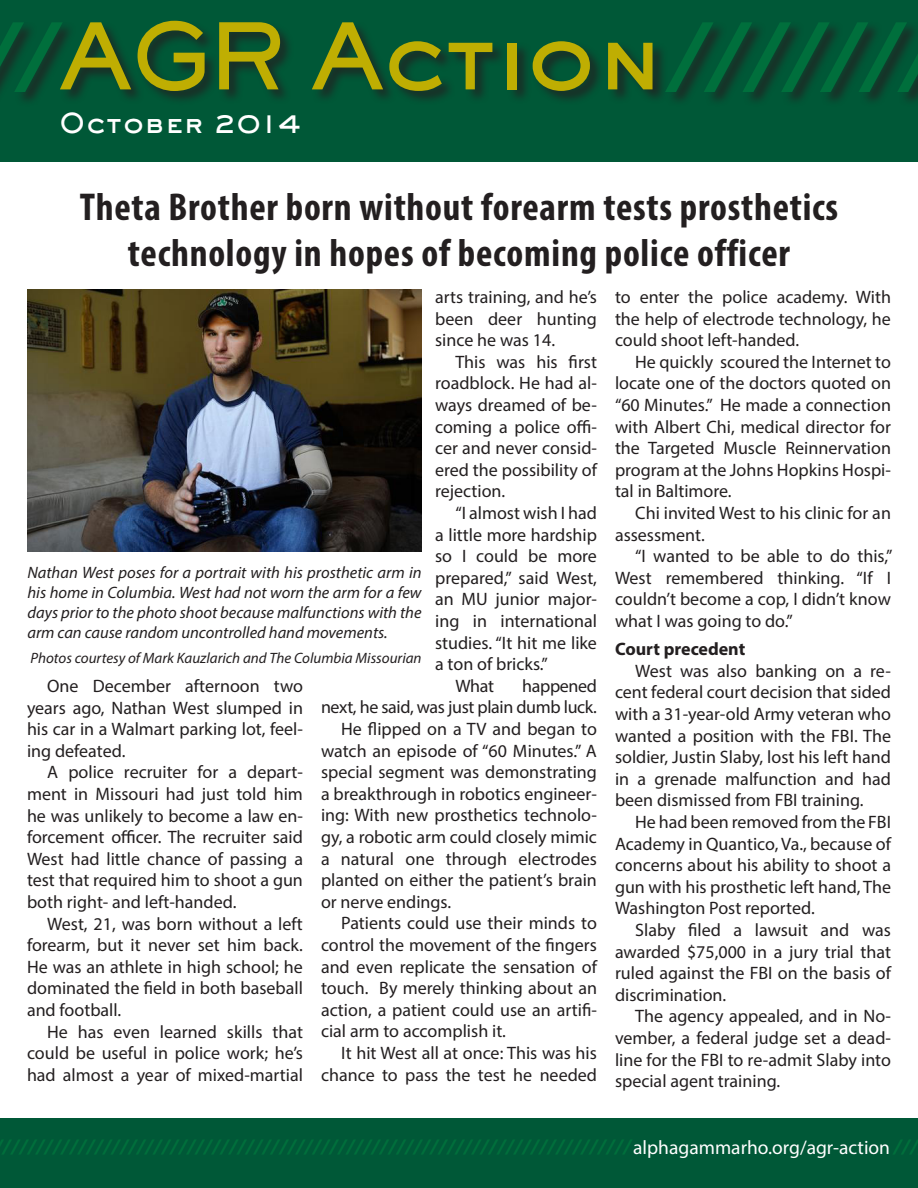
<style>
.page{position:relative;width:918px;height:1188px;background:#fff}
.page>*{position:absolute;margin:0;border:0;box-sizing:border-box;transform-origin:0 0}
.t1{font:800 90px "Sackers Gothic Std";letter-spacing:-.05em;color:#bfae02}
.t2{font:700 condensed 39px "Myriad Pro";letter-spacing:.02em;color:#231f20}
.t3{font:800 27px "Sackers Gothic Std";color:#fff}
.t4{font:800 19.5px "Sackers Gothic Std";color:#006f3c}
.t5{font:18px/21.6px "Myriad Pro";color:#231f20;text-align:justify}
.t6{font:18px/21.6px "Myriad Pro";letter-spacing:-.02em;color:#231f20;text-align:right}
.t7{font:700 18px "Myriad Pro";color:#231f20}
.t8{font:italic 16.5px/19.8px "Myriad Pro";color:#231f20;text-align:justify}
.t9{font:italic 15px "Myriad Pro";color:#231f20}
.s1{color:#006f3c}
.s2{font-family:"Myriad Pro";font-weight:400;color:#fff}
</style>
<div class="page">
<div style="left:0;top:1118px;width:918px;height:70px;background:#005837"></div>
<div style="left:0;top:0;width:918px;height:162px;background:#005837"></div>
<div style="left:0;top:20px;width:918px;height:87px;background:#231f20;opacity:.75"></div>
<img style="left:27px;top:289px;width:395px;height:263px">
<p class="t1" style="left:11px;top:-4px;width:903px"><span class="s1">/</span>AGR Action<span class="s1">//////</span></p>
<p class="t3" style="left:59px;top:105px;width:244px">October 2014</p>
<p class="t2" style="left:80px;top:182px;width:760px">Theta Brother born without forearm tests prosthetics</p>
<p class="t2" style="left:128px;top:229px;width:664px">technology in hopes of becoming police officer</p>
<p class="t5" style="left:435px;top:286px;width:163px">arts training, and he’s been deer hunting since he was 14.</p>
<p class="t5" style="left:435px;top:351px;width:163px;text-indent:20px">This was his first roadblock. He had al&shy;ways dreamed of be&shy;coming a police offi&shy;cer and never consid&shy;ered the possibility of rejection.</p>
<p class="t5" style="left:435px;top:502px;width:163px;text-indent:20px">“I almost wish I had a little more hardship so I could be more prepared,” said West, an MU junior major&shy;ing in international studies. “It hit me like a ton of bricks.”</p>
<p class="t5" style="left:455px;top:675px;width:40px">What</p>
<p class="t8" style="left:27px;top:563px;width:396px">Nathan West poses for a portrait with his prosthetic arm in his home in Columbia. West had not worn the arm for a few days prior to the photo shoot because malfunctions with the arm can cause random uncontrolled hand movements.</p>
<p class="t9" style="left:31px;top:648px;width:393px">Photos courtesy of Mark Kauzlarich and The Columbia Missourian</p>
<p class="t6" style="left:321px;top:675px;width:277px">happened<br>next, he said, was just plain dumb luck.</p>
<p class="t5" style="left:321px;top:718px;width:278px;text-indent:20px">He flipped on a TV and began to watch an episode of “60 Minutes.” A special segment was demonstrating a breakthrough in robotics engineer&shy;ing: With new prosthetics technolo&shy;gy, a robotic arm could closely mimic a natural one through electrodes planted on either the patient’s brain or nerve endings.</p>
<p class="t5" style="left:321px;top:912px;width:278px;text-indent:20px">Patients could use their minds to control the movement of the fingers and even replicate the sensation of touch. By merely thinking about an action, a patient could use an artifi&shy;cial arm to accomplish it.</p>
<p class="t5" style="left:321px;top:1042px;width:278px;text-align:right">It hit West all at once: This was his chance to pass the test he needed</p>
<p class="t5" style="left:27px;top:675px;width:278px;text-indent:20px">One December afternoon two years ago, Nathan West slumped in his car in a Walmart parking lot, feel&shy;ing defeated.</p>
<p class="t5" style="left:27px;top:761px;width:278px;text-indent:20px">A police recruiter for a depart&shy;ment in Missouri had just told him he was unlikely to become a law en&shy;forcement officer. The recruiter said West had little chance of passing a test that required him to shoot a gun both right- and left-handed.</p>
<p class="t5" style="left:27px;top:913px;width:278px;text-indent:20px">West, 21, was born without a left forearm, but it never set him back.<br>He was an athlete in high school; he dominated the field in both baseball and football.</p>
<p class="t5" style="left:27px;top:1021px;width:278px;text-indent:20px">He has even learned skills that could be useful in police work; he’s had almost a year of mixed-martial</p>
<p class="t5" style="left:615px;top:286px;width:277px">to enter the police academy. With the help of electrode technology, he could shoot left-handed.</p>
<p class="t5" style="left:615px;top:351px;width:278px;text-indent:20px">He quickly scoured the Internet to locate one of the doctors quoted on “60 Minutes.” He made a connection with Albert Chi, medical director for the Targeted Muscle Reinnervation program at the Johns Hopkins Hospi&shy;tal in Baltimore.</p>
<p class="t5" style="left:615px;top:502px;width:277px;text-indent:20px">Chi invited West to his clinic for an assessment.</p>
<p class="t5" style="left:615px;top:545px;width:279px;text-indent:20px">“I wanted to be able to do this,” West remembered thinking. “If I couldn’t become a cop, I didn’t know what I was going to do.”</p>
<p class="t7" style="left:615px;top:637px;width:132px">Court precedent</p>
<p class="t5" style="left:615px;top:660px;width:278px;text-indent:20px">West was also banking on a re&shy;cent federal court decision that sided with a 31-year-old Army veteran who wanted a position with the FBI. The soldier, Justin Slaby, lost his left hand in a grenade malfunction and had been dismissed from FBI training.</p>
<p class="t5" style="left:615px;top:811px;width:278px;text-indent:20px">He had been removed from the FBI Academy in Quantico, Va., because of concerns about his ability to shoot a gun with his prosthetic left hand, The Washington Post reported.</p>
<p class="t5" style="left:615px;top:919px;width:278px;text-indent:20px">Slaby filed a lawsuit and was awarded $75,000 in a jury trial that ruled against the FBI on the basis of discrimination.</p>
<p class="t5" style="left:615px;top:1005px;width:278px;text-indent:20px">The agency appealed, and in No&shy;vember, a federal judge set a dead&shy;line for the FBI to re-admit Slaby into special agent training.</p>
<p class="t4" style="left:1px;top:1134px;width:921px">/////////////////////////////////////////////////////////////////////////// <span class="s2">a l p h a g a m m a r h o . o r g / a g r - a c t i o n</span> ///</p>
</div>
